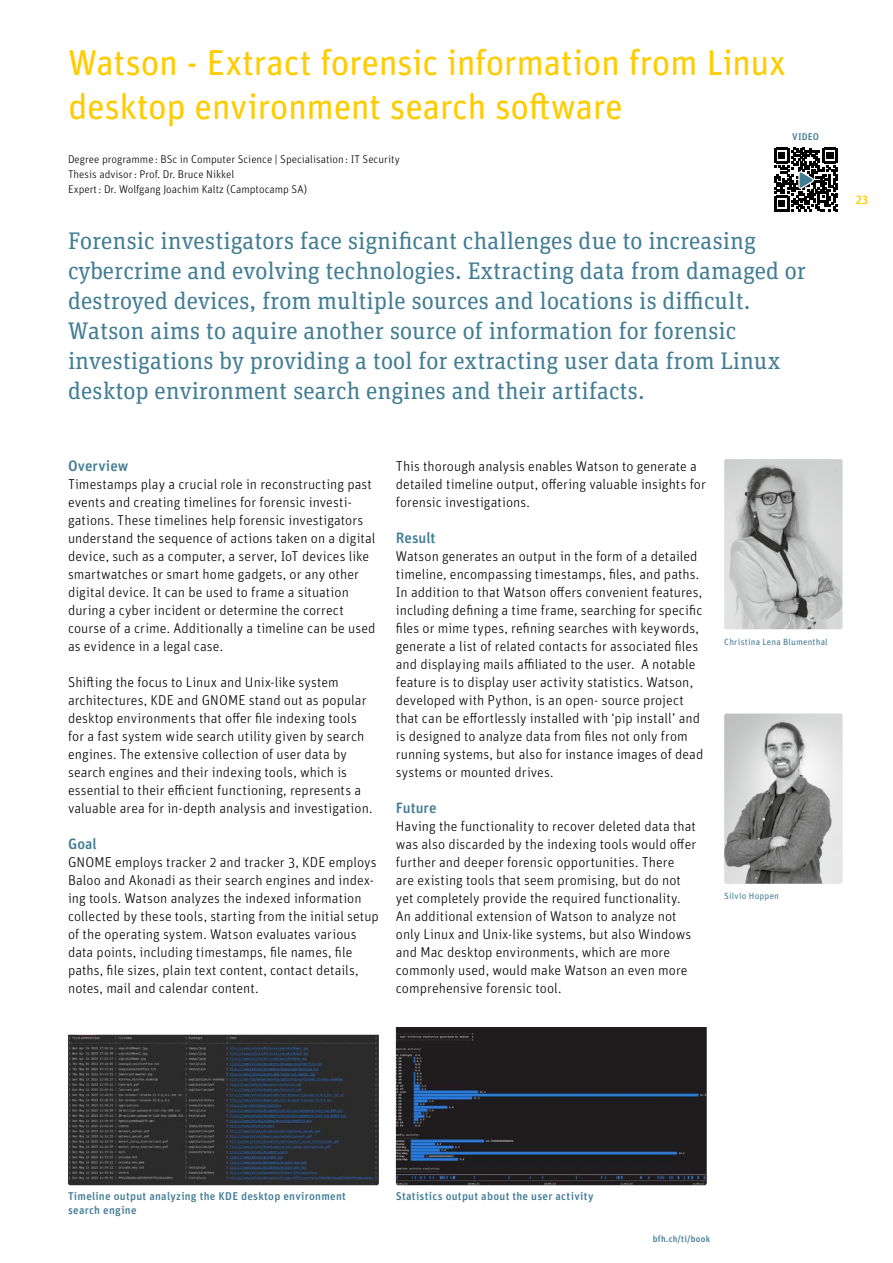
<style>
.page{position:relative;width:893px;height:1263px;background:#fff}
.page>*{position:absolute;margin:0;border:0;box-sizing:border-box;transform-origin:0 0}
.t1{font:36px/43.5px "Unit Rounded Pro";letter-spacing:-.01em;color:#fc0}
.t2{font:24px/30px "Unit Slab Pro";color:#427d94}
.t3{font:500 15px "Unit Rounded Pro";color:#427d94}
.t4{font:300 14.25px/18px "Unit Rounded Pro";letter-spacing:.005em;color:#000}
.t5{font:500 12px "Unit Rounded Pro";color:#fc0}
.t6{font:300 11.25px/15px "Unit Rounded Pro";color:#000}
.t7{font:500 11.25px/13.5px "Unit Rounded Pro";letter-spacing:.025em;color:#427d94}
.t8{font:500 9.75px "Unit Rounded Pro";letter-spacing:.01em;color:#427d94}
.t9{font:9px "Unit Rounded Pro";letter-spacing:.02em;color:#427d94}
.t10{font:500 9px "Unit Rounded Pro";letter-spacing:.025em;color:#427d94}
</style>
<div class="page">
<img style="left:724px;top:459px;width:118px;height:170px">
<img style="left:724px;top:714px;width:118px;height:170px">
<svg style="left:774px;top:148px;width:63px;height:63px"></svg>
<img style="left:68px;top:1035px;width:311px;height:150px">
<img style="left:396px;top:1027px;width:311px;height:158px">
<h1 class="t1" style="left:68px;top:39px;width:719px">Watson - Extract forensic information from Linux desktop environment search software</h1>
<p class="t8" style="left:792px;top:129px;width:28px">VIDEO</p>
<p class="t6" style="left:68px;top:151px;width:333px">Degree programme : BSc in Computer Science | Specialisation: IT Security<br>Thesis advisor: Prof. Dr. Bruce Nikkel<br>Expert: Dr. Wolfgang Joachim Kaltz (Camptocamp SA)</p>
<p class="t2" style="left:68px;top:225px;width:740px">Forensic investigators face significant challenges due to increasing cybercrime and evolving technologies. Extracting data from damaged or destroyed devices, from multiple sources and locations is difficult.<br>Watson aims to aquire another source of information for forensic investigations by providing a tool for extracting user data from Linux desktop environment search engines and their artifacts.</p>
<p class="t3" style="left:68px;top:455px;width:62px">Overview</p>
<p class="t4" style="left:68px;top:475px;width:309px">Timestamps play a crucial role in reconstructing past events and creating timelines for forensic investi&shy;gations. These timelines help forensic investigators understand the sequence of actions taken on a digital device, such as a computer, a server, IoT devices like smartwatches or smart home gadgets, or any other digital device. It can be used to frame a situation during a cyber incident or determine the correct course of a crime. Additionally a timeline can be used as evidence in a legal case.</p>
<p class="t4" style="left:68px;top:673px;width:306px">Shifting the focus to Linux and Unix-like system architectures, KDE and GNOME stand out as popular desktop environments that offer file indexing tools for a fast system wide search utility given by search engines. The extensive collection of user data by search engines and their indexing tools, which is essential to their efficient functioning, represents a valuable area for in-depth analysis and investigation.</p>
<p class="t3" style="left:68px;top:833px;width:30px">Goal</p>
<p class="t4" style="left:68px;top:853px;width:312px">GNOME employs tracker 2 and tracker 3, KDE employs Baloo and Akonadi as their search engines and index&shy;ing tools. Watson analyzes the indexed information collected by these tools, starting from the initial setup of the operating system. Watson evaluates various data points, including timestamps, file names, file paths, file sizes, plain text content, contact details, notes, mail and calendar content.</p>
<p class="t4" style="left:396px;top:456px;width:311px">This thorough analysis enables Watson to generate a detailed timeline output, offering valuable insights for forensic investigations.</p>
<p class="t3" style="left:396px;top:527px;width:41px">Result</p>
<p class="t4" style="left:396px;top:546px;width:309px">Watson generates an output in the form of a detailed timeline, encompassing timestamps, files, and paths.<br>In addition to that Watson offers convenient features, including defining a time frame, searching for specific files or mime types, refining searches with keywords, generate a list of related contacts for associated files and displaying mails affiliated to the user. A notable feature is to display user activity statistics. Watson, developed with Python, is an open- source project that can be effortlessly installed with ‘pip install’ and is designed to analyze data from files not only from running systems, but also for instance images of dead systems or mounted drives.</p>
<p class="t3" style="left:396px;top:797px;width:42px">Future</p>
<p class="t4" style="left:396px;top:816px;width:302px">Having the functionality to recover deleted data that was also discarded by the indexing tools would offer further and deeper forensic opportunities. There are existing tools that seem promising, but do not yet completely provide the required functionality.<br>An additional extension of Watson to analyze not only Linux and Unix-like systems, but also Windows and Mac desktop environments, which are more commonly used, would make Watson an even more comprehensive forensic tool.</p>
<p class="t9" style="left:724px;top:635px;width:105px">Christina Lena Blumenthal</p>
<p class="t9" style="left:724px;top:890px;width:56px">Silvio Hoppen</p>
<p class="t5" style="left:855px;top:191px;width:15px">23</p>
<p class="t7" style="left:68px;top:1189px;width:279px">Timeline output analyzing the KDE desktop environment search engine</p>
<p class="t7" style="left:396px;top:1189px;width:199px">Statistics output about the user activity</p>
<p class="t10" style="left:653px;top:1232px;width:59px">bfh.ch/ti/book</p>
</div>
